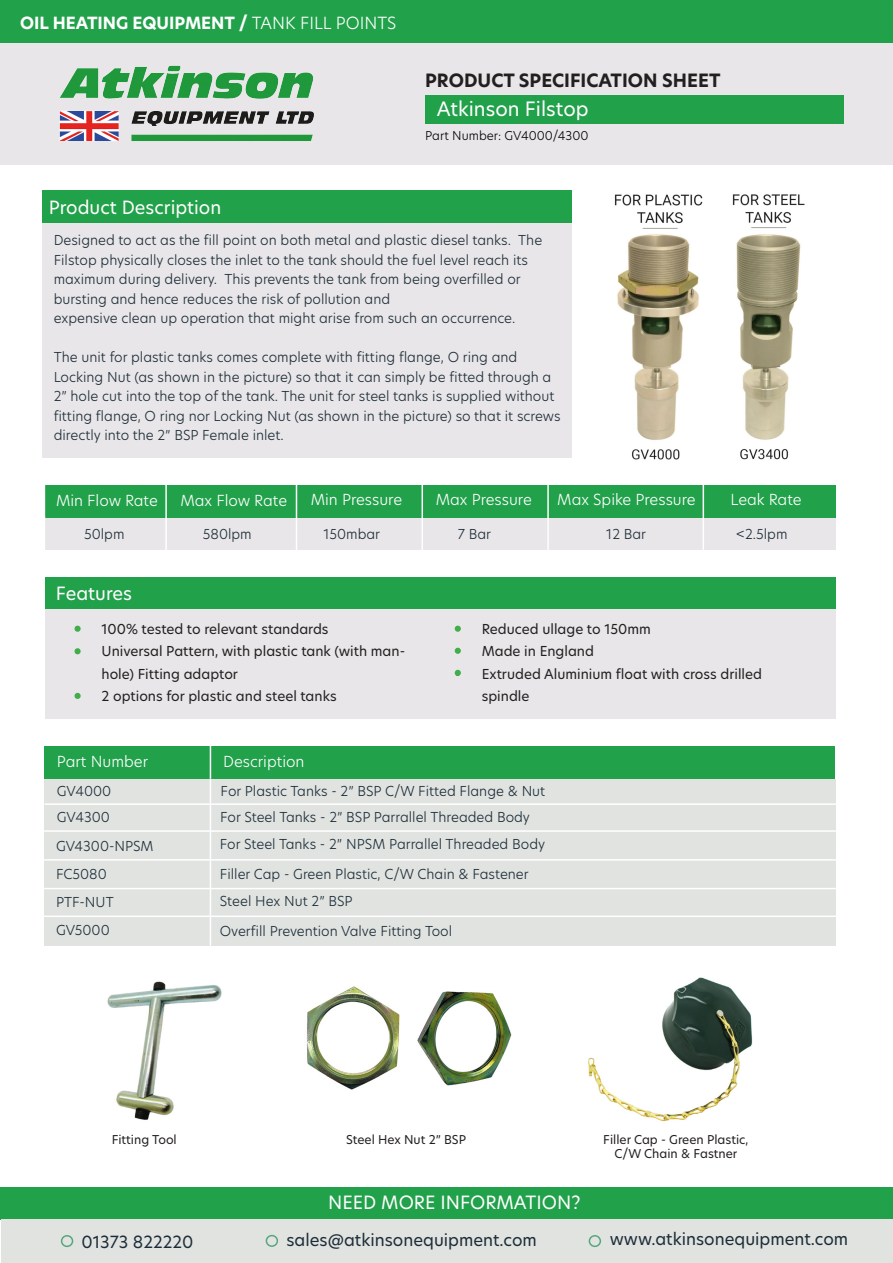
<style>
.page{position:relative;width:893px;height:1263px;background:#fff}
.page>*{position:absolute;margin:0;border:0;box-sizing:border-box;transform-origin:0 0}
.t1{font:19.5px "New Hero";color:#fff}
.t2{font:18px "New Hero";color:#fff}
.t3{font:700 18px "New Hero";color:#231f20}
.t4{font:700 18px "Lato";color:#fff}
.t5{font:16.5px "New Hero";color:#1d2d38}
.t6{font:700 16.5px "New Hero";color:#fff}
.t7{font:300 15px "New Hero";color:#fff}
.t8{font:300 13.5px/19.5px "New Hero";color:#1d2d38}
.t9{font:13.5px/22.5px "New Hero";color:#231f20}
.t10{font:12px/14.4px "New Hero";color:#231f20;text-align:center}
.t11{font:300 12px "New Hero";color:#060003}
.s1{font-weight:300}
</style>
<div class="page">
<div style="left:43px;top:190px;width:529px;height:33px;background:#22a14b"></div>
<div style="left:43px;top:223px;width:529px;height:235px;background:#e8e6e8"></div>
<div style="left:0;top:0;width:893px;height:44px;background:#22a14b"></div>
<div style="left:45px;top:577px;width:790px;height:33px;background:#22a14b"></div>
<div style="left:45px;top:610px;width:791px;height:109px;background:#e8e6e8"></div>
<svg style="left:75px;top:626px;width:6px;height:6px"></svg>
<svg style="left:75px;top:648px;width:6px;height:6px"></svg>
<svg style="left:75px;top:693px;width:6px;height:6px"></svg>
<svg style="left:455px;top:626px;width:6px;height:6px"></svg>
<svg style="left:455px;top:648px;width:6px;height:6px"></svg>
<svg style="left:455px;top:670px;width:6px;height:6px"></svg>
<img style="left:614px;top:194px;width:191px;height:266px">
<div style="left:45px;top:485px;width:791px;height:33px;background:#22a14b"></div>
<div style="left:45px;top:518px;width:790px;height:32px;background:#e8e6e8"></div>
<hr style="left:547px;top:483px;width:2px;height:67px;background:#fff">
<hr style="left:165px;top:482px;width:2px;height:72px;background:#fff">
<hr style="left:296px;top:481px;width:1px;height:72px;background:#fff">
<hr style="left:421px;top:483px;width:2px;height:67px;background:#fff">
<hr style="left:703px;top:485px;width:1px;height:65px;background:#fff">
<div style="left:0;top:44px;width:893px;height:121px;background:#e8e6e8"></div>
<div style="left:425px;top:95px;width:419px;height:29px;background:#22a14b"></div>
<img style="left:59px;top:65px;width:255px;height:76px">
<div style="left:44px;top:746px;width:791px;height:33px;background:#22a14b"></div>
<div style="left:44px;top:780px;width:792px;height:166px;background:#e0e3e0"></div>
<hr style="left:210px;top:746px;width:1px;height:33px;background:#fff">
<hr style="left:210px;top:779px;width:1px;height:167px;background:#fff">
<hr style="left:44px;top:803px;width:820px;height:2px;background:#fff">
<hr style="left:44px;top:830px;width:819px;height:2px;background:#fff">
<hr style="left:44px;top:859px;width:819px;height:2px;background:#fff">
<hr style="left:44px;top:888px;width:819px;height:1px;background:#fff">
<hr style="left:44px;top:915px;width:819px;height:2px;background:#fff">
<img style="left:107px;top:981px;width:115px;height:139px">
<img style="left:306px;top:986px;width:206px;height:104px">
<img style="left:588px;top:977px;width:165px;height:145px">
<div style="left:0;top:1187px;width:893px;height:33px;background:#22a14b"></div>
<div style="left:1px;top:1220px;width:892px;height:43px;background:#e0e3e0"></div>
<div style="left:61px;top:1235px;width:12px;height:12px;border:2px solid #57a77e;border-radius:50%"></div>
<div style="left:266px;top:1235px;width:12px;height:12px;border:2px solid #57a77e;border-radius:50%"></div>
<div style="left:589px;top:1235px;width:12px;height:12px;border:2px solid #57a77e;border-radius:50%"></div>
<p class="t6" style="left:20px;top:12px;width:378px">OIL HEATING EQUIPMENT / <span class="s1">TANK FILL POINTS</span></p>
<p class="t2" style="left:49px;top:195px;width:174px">Product Description</p>
<p class="t3" style="left:425px;top:68px;width:297px">PRODUCT SPECIFICATION SHEET</p>
<p class="t1" style="left:437px;top:95px;width:153px">Atkinson Filstop</p>
<p class="t11" style="left:425px;top:128px;width:165px">Part Number: GV4000/4300</p>
<p class="t8" style="left:54px;top:230px;width:490px">Designed to act as the fill point on both metal and plastic diesel tanks. The Filstop physically closes the inlet to the tank should the fuel level reach its maximum during delivery. This prevents the tank from being overfilled or bursting and hence reduces the risk of pollution and</p>
<p class="t8" style="left:54px;top:308px;width:463px">expensive clean up operation that might arise from such an occurrence.</p>
<p class="t8" style="left:54px;top:347px;width:508px">The unit for plastic tanks comes complete with fitting flange, O ring and Locking Nut (as shown in the picture) so that it can simply be fitted through a 2” hole cut into the top of the tank. The unit for steel tanks is supplied without fitting flange, O ring nor Locking Nut (as shown in the picture) so that it screws directly into the 2” BSP Female inlet.</p>
<p class="t7" style="left:56px;top:491px;width:103px">Min Flow Rate</p>
<p class="t7" style="left:180px;top:491px;width:108px">Max Flow Rate</p>
<p class="t7" style="left:311px;top:490px;width:93px">Min Pressure</p>
<p class="t7" style="left:436px;top:490px;width:98px">Max Pressure</p>
<p class="t7" style="left:557px;top:490px;width:140px">Max Spike Pressure</p>
<p class="t8" style="left:458px;top:524px;width:35px">7 Bar</p>
<p class="t8" style="left:84px;top:524px;width:42px">50lpm</p>
<p class="t8" style="left:203px;top:524px;width:50px">580lpm</p>
<p class="t8" style="left:324px;top:524px;width:58px">150mbar</p>
<p class="t8" style="left:606px;top:524px;width:41px">12 Bar</p>
<p class="t7" style="left:731px;top:490px;width:72px">Leak Rate</p>
<p class="t8" style="left:736px;top:524px;width:53px">&lt;2.5lpm</p>
<p class="t2" style="left:56px;top:581px;width:78px">Features</p>
<p class="t9" style="left:75px;top:617px;width:256px">• 100% tested to relevant standards</p>
<p class="t9" style="left:102px;top:640px;width:305px;text-indent:-27px">• Universal Pattern, with plastic tank (with man&shy;hole) Fitting adaptor</p>
<p class="t9" style="left:75px;top:685px;width:264px">• 2 options for plastic and steel tanks</p>
<p class="t9" style="left:455px;top:617px;width:198px">• Reduced ullage to 150mm</p>
<p class="t9" style="left:455px;top:640px;width:141px">• Made in England</p>
<p class="t9" style="left:482px;top:662px;width:282px;text-indent:-27px">• Extruded Aluminium float with cross drilled spindle</p>
<p class="t7" style="left:57px;top:751px;width:93px">Part Number</p>
<p class="t7" style="left:223px;top:751px;width:83px">Description</p>
<p class="t8" style="left:57px;top:781px;width:56px">GV4000</p>
<p class="t8" style="left:221px;top:781px;width:326px">For Plastic Tanks - 2” BSP C/W Fitted Flange &amp; Nut</p>
<p class="t8" style="left:57px;top:807px;width:54px">GV4300</p>
<p class="t8" style="left:220px;top:807px;width:311px">For Steel Tanks - 2” BSP Parrallel Threaded Body</p>
<p class="t8" style="left:56px;top:835px;width:99px">GV4300-NPSM</p>
<p class="t8" style="left:220px;top:834px;width:327px">For Steel Tanks - 2” NPSM Parrallel Threaded Body</p>
<p class="t8" style="left:56px;top:864px;width:52px">FC5080</p>
<p class="t8" style="left:220px;top:864px;width:310px">Filler Cap - Green Plastic, C/W Chain &amp; Fastener</p>
<p class="t8" style="left:56px;top:892px;width:59px">PTF-NUT</p>
<p class="t8" style="left:220px;top:890px;width:134px">Steel Hex Nut 2” BSP</p>
<p class="t8" style="left:56px;top:920px;width:55px">GV5000</p>
<p class="t8" style="left:220px;top:921px;width:234px">Overfill Prevention Valve Fitting Tool</p>
<p class="t10" style="left:112px;top:1132px;width:67px">Fitting Tool</p>
<p class="t10" style="left:346px;top:1132px;width:121px">Steel Hex Nut 2” BSP</p>
<p class="t10" style="left:603px;top:1132px;width:147px">Filler Cap - Green Plastic,<br>C/W Chain &amp; Fastner</p>
<p class="t2" style="left:328px;top:1190px;width:254px">NEED MORE INFORMATION?</p>
<p class="t4" style="left:328px;top:1200px;width:204px">NEED MORE INFORMA-</p>
<p class="t5" style="left:82px;top:1231px;width:113px">01373 822220</p>
<p class="t5" style="left:286px;top:1228px;width:252px">sales@atkinsonequipment.com</p>
<p class="t5" style="left:610px;top:1228px;width:240px">www.atkinsonequipment.com</p>
</div>
